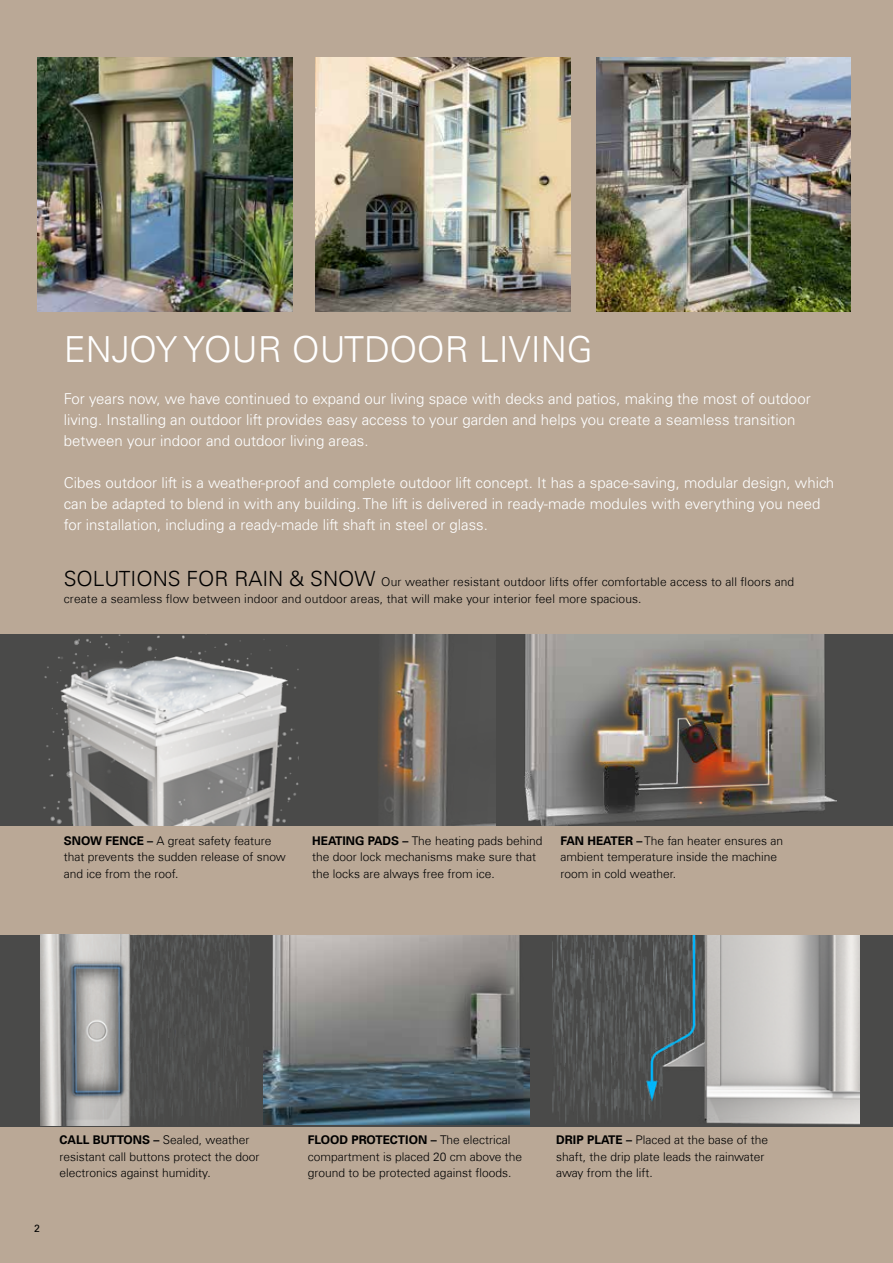
<style>
.page{position:relative;width:893px;height:1263px;background:#baa896}
.page>*{position:absolute;margin:0;border:0;box-sizing:border-box;transform-origin:0 0}
.t1{font:300 36px "Univers Com 45";color:#fff}
.t2{font:300 15px/21px "Univers LT Std";color:#fff}
.t3{font:300 12px/16.5px "Univers Com 45";color:#000}
.t4{font:700 12px "Univers Com 65";color:#000}
.t5{font:10.5px "Univers Com 55 Roman";color:#000}
.s1{font-size:21px}
.s2{font-family:"Univers Com 65";font-weight:700}
.s3{font-family:"Univers Com 45";font-weight:300}
</style>
<div class="page">
<div style="left:0;top:634px;width:893px;height:192px;background:#4a4a49"></div>
<img style="left:43px;top:634px;width:256px;height:192px">
<img style="left:524px;top:634px;width:312px;height:192px">
<img style="left:379px;top:634px;width:116px;height:192px">
<div style="left:0;top:935px;width:893px;height:191px;background:#4a4a49"></div>
<img style="left:552px;top:935px;width:308px;height:190px">
<img style="left:264px;top:935px;width:265px;height:189px">
<img style="left:40px;top:934px;width:210px;height:191px">
<img style="left:316px;top:57px;width:254px;height:255px">
<img style="left:596px;top:57px;width:254px;height:255px">
<img style="left:38px;top:57px;width:254px;height:255px">
<h1 class="t1" style="left:64px;top:327px;width:530px">ENJOY YOUR OUTDOOR LIVING</h1>
<p class="t2" style="left:64px;top:388px;width:748px">For years now, we have continued to expand our living space with decks and patios, making the most of outdoor living. Installing an outdoor lift provides easy access to your garden and helps you create a seamless transition between your indoor and outdoor living areas.</p>
<p class="t2" style="left:64px;top:472px;width:772px">Cibes outdoor lift is a weather-proof and complete outdoor lift concept. It has a space-saving, modular design, which can be adapted to blend in with any building. The lift is delivered in ready-made modules with everything you need for installation, including a ready-made lift shaft in steel or glass.</p>
<p class="t3" style="left:64px;top:574px;width:732px"><span class="s1">SOLUTIONS FOR RAIN &amp; SNOW</span> Our weather resistant outdoor lifts offer comfortable access to all floors and create a seamless flow between indoor and outdoor areas, that will make your interior feel more spacious.</p>
<p class="t3" style="left:64px;top:832px;width:224px"><span class="s2">SNOW FENCE –</span> A great safety feature that prevents the sudden release of snow and ice from the roof.</p>
<p class="t3" style="left:312px;top:832px;width:232px"><span class="s2">HEATING PADS –</span> The heating pads behind the door lock mechanisms make sure that the locks are always free from ice.</p>
<p class="t3" style="left:561px;top:832px;width:224px"><span class="s2">FAN HEATER –</span> The fan heater ensures an ambient temperature inside the machine room in cold weather.</p>
<p class="t5" style="left:34px;top:1222px;width:7px">2</p>
<p class="t3" style="left:60px;top:1131px;width:202px"><span class="s2">CALL BUTTONS –</span> Sealed, weather resistant call buttons protect the door electronics against humidity.</p>
<p class="t4" style="left:308px;top:1133px;width:204px">FLOOD PROTECTION – <span class="s3">The electrical</span></p>
<p class="t3" style="left:308px;top:1148px;width:216px">compartment is placed 20 cm above the ground to be protected against floods.</p>
<p class="t3" style="left:556px;top:1131px;width:213px"><span class="s2">DRIP PLATE –</span> Placed at the base of the shaft, the drip plate leads the rainwater away from the lift.</p>
</div>
